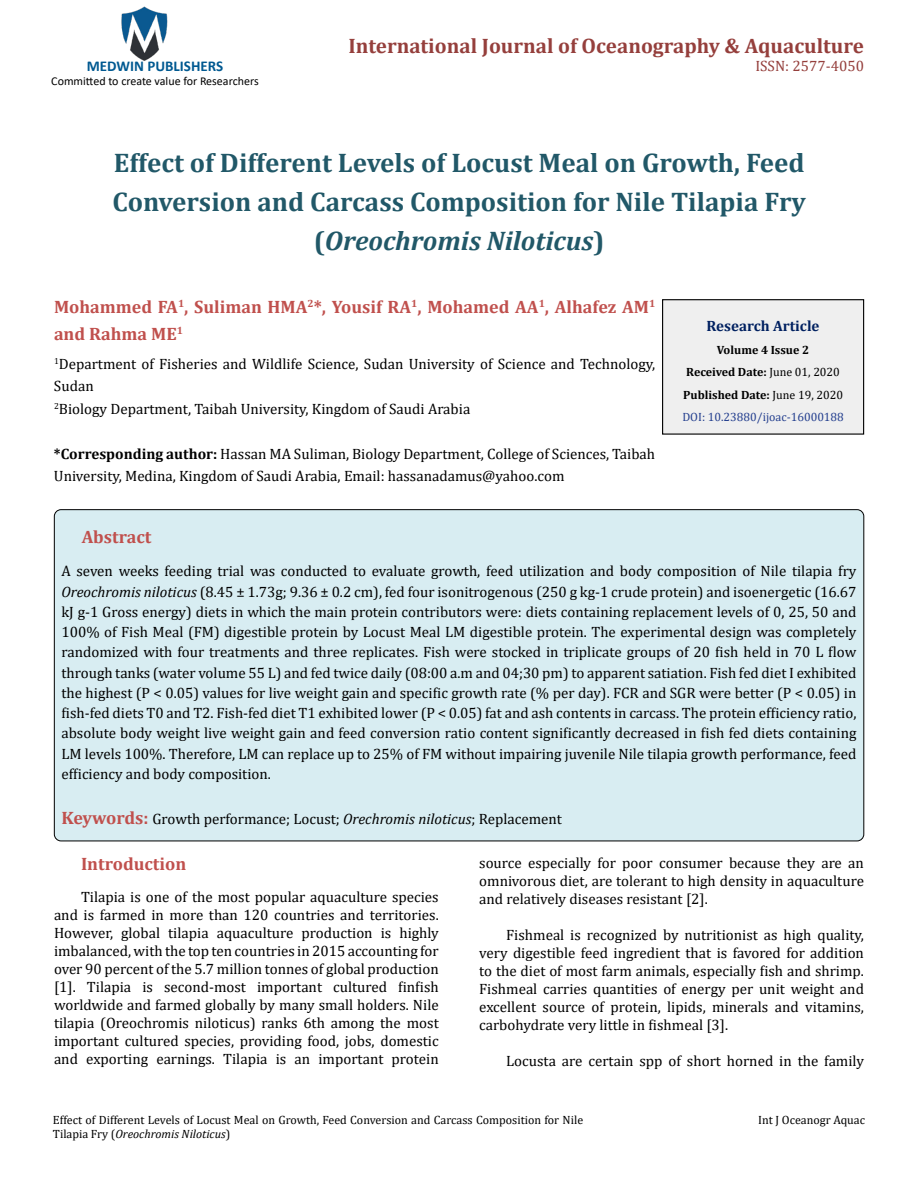
<style>
.page{position:relative;width:918px;height:1188px;background:#fff}
.page>*{position:absolute;margin:0;border:0;box-sizing:border-box;transform-origin:0 0}
.t1{font:700 27px/39px "Cambria";color:#215868;text-align:center}
.t2{font:700 21px "Cambria";color:#953f3c}
.t3{font:700 18px/27px "Cambria";color:#c0504d}
.t4{font:15px/18px "Cambria";color:#000;text-align:justify}
.t5{font:700 15px "Calibri";color:#005991}
.t6{font:700 15px "Cambria";color:#002060}
.t7{font:15px "Cambria";color:#953f3c}
.t8{font:12px/14.4px "Cambria";color:#000}
.t9{font:700 12px/22.5px "Cambria";color:#000;text-align:center}
.t10{font:12px "Calibri";color:#000}
.s1{font-style:italic}
.s2{font-weight:700}
.s3{font-weight:400}
.s4{font-weight:400;color:#25408f}
.s5{font-weight:700;font-size:18px;color:#c0504d}
</style>
<div class="page">
<img style="left:121px;top:6px;width:47px;height:55px">
<div style="left:663px;top:300px;width:201px;height:134px;background:#efefef"></div>
<div style="left:662px;top:299px;width:202px;height:136px;border:1px solid #000"></div>
<div style="left:54px;top:510px;width:810px;height:331px;background:#d8edf2;border-radius:7px"></div>
<h2 class="t2" style="left:348px;top:31px;width:517px">International Journal of Oceanography &amp; Aquaculture</h2>
<p class="t5" style="left:87px;top:55px;width:138px">MEDWIN PUBLISHERS</p>
<p class="t7" style="left:755px;top:57px;width:110px">ISSN: 2577-4050</p>
<p class="t10" style="left:51px;top:73px;width:209px">Committed to create value for Researchers</p>
<h1 class="t1" style="left:113px;top:142px;width:695px">Effect of Different Levels of Locust Meal on Growth, Feed<br>Conversion and Carcass Composition for Nile Tilapia Fry (<span class="s1">Oreochromis Niloticus</span>)</h1>
<p class="t3" style="left:54px;top:292px;width:603px">Mohammed FA<sup>1</sup>, Suliman HMA<sup>2</sup>*, Yousif RA<sup>1</sup>, Mohamed AA<sup>1</sup>, Alhafez AM<sup>1 </sup>and Rahma ME<sup>1</sup></p>
<p class="t4" style="left:54px;top:352px;width:603px;line-height:22.5px;text-align:left"><sup>1</sup>Department of Fisheries and Wildlife Science, Sudan University of Science and Technology,<br>Sudan<br><sup>2</sup>Biology Department, Taibah University, Kingdom of Saudi Arabia</p>
<p class="t4" style="left:54px;top:442px;width:603px;line-height:22.5px"><span class="s2">*Corresponding author:</span> Hassan MA Suliman, Biology Department, College of Sciences, Taibah<br>University, Medina, Kingdom of Saudi Arabia, Email: hassanadamus@yahoo.com</p>
<p class="t6" style="left:707px;top:316px;width:114px">Research Article</p>
<p class="t9" style="left:682px;top:338px;width:163px">Volume 4 Issue 2<br>Received Date: <span class="s3">June 01, 2020<br></span>Published Date: <span class="s3">June 19, 2020<br></span><span class="s4">DOI: 10.23880/ijoac-16000188</span></p>
<p class="t3" style="left:82px;top:522px;width:71px">Abstract</p>
<p class="t4" style="left:61px;top:561px;width:797px;line-height:20.2px">A seven weeks feeding trial was conducted to evaluate growth, feed utilization and body composition of Nile tilapia fry <span class="s1">Oreochromis niloticus</span> (8.45 ± 1.73g; 9.36 ± 0.2 cm), fed four isonitrogenous (250 g kg-1 crude protein) and isoenergetic (16.67 kJ g-1 Gross energy) diets in which the main protein contributors were: diets containing replacement levels of 0, 25, 50 and 100% of Fish Meal (FM) digestible protein by Locust Meal LM digestible protein. The experimental design was completely randomized with four treatments and three replicates. Fish were stocked in triplicate groups of 20 fish held in 70 L flow through tanks (water volume 55 L) and fed twice daily (08:00 a.m and 04;30 pm) to apparent satiation. Fish fed diet I exhibited the highest (P &lt; 0.05) values for live weight gain and specific growth rate (% per day). FCR and SGR were better (P &lt; 0.05) in fish-fed diets T0 and T2. Fish-fed diet T1 exhibited lower (P &lt; 0.05) fat and ash contents in carcass. The protein efficiency ratio, absolute body weight live weight gain and feed conversion ratio content significantly decreased in fish fed diets containing LM levels 100%. Therefore, LM can replace up to 25% of FM without impairing juvenile Nile tilapia growth performance, feed efficiency and body composition.</p>
<p class="t4" style="left:61px;top:810px;width:502px"><span class="s5">Keywords:</span> Growth performance; Locust; <span class="s1">Orechromis niloticus</span>; Replacement</p>
<p class="t3" style="left:81px;top:850px;width:107px">Introduction</p>
<p class="t4" style="left:54px;top:888px;width:386px;text-indent:27px">Tilapia is one of the most popular aquaculture species and is farmed in more than 120 countries and territories.<br>However, global tilapia aquaculture production is highly imbalanced, with the top ten countries in 2015 accounting for over 90 percent of the 5.7 million tonnes of global production [1]. Tilapia is second-most important cultured finfish worldwide and farmed globally by many small holders. Nile tilapia (Oreochromis niloticus) ranks 6th among the most important cultured species, providing food, jobs, domestic and exporting earnings. Tilapia is an important protein</p>
<p class="t4" style="left:479px;top:854px;width:386px">source especially for poor consumer because they are an omnivorous diet, are tolerant to high density in aquaculture and relatively diseases resistant [2].</p>
<p class="t4" style="left:479px;top:926px;width:386px;text-indent:27px">Fishmeal is recognized by nutritionist as high quality, very digestible feed ingredient that is favored for addition to the diet of most farm animals, especially fish and shrimp.<br>Fishmeal carries quantities of energy per unit weight and excellent source of protein, lipids, minerals and vitamins, carbohydrate very little in fishmeal [3].</p>
<p class="t4" style="left:506px;top:1052px;width:359px">Locusta are certain spp of short horned in the family</p>
<p class="t8" style="left:53px;top:1113px;width:532px">Effect of Different Levels of Locust Meal on Growth, Feed Conversion and Carcass Composition for Nile<br>Tilapia Fry (<span class="s1">Oreochromis Niloticus</span>)</p>
<p class="t8" style="left:758px;top:1113px;width:108px">Int J Oceanogr Aquac</p>
</div>
